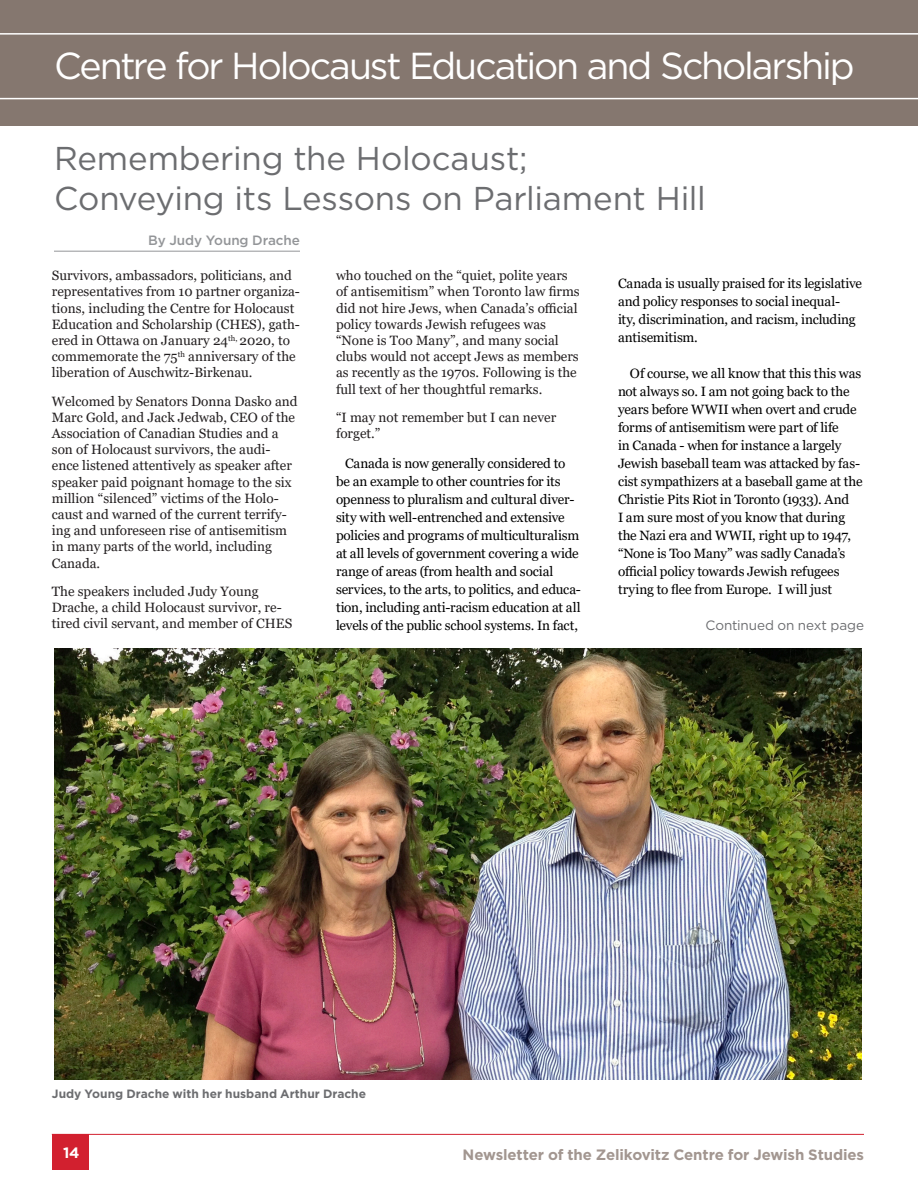
<style>
.page{position:relative;width:918px;height:1188px;background:#fff}
.page>*{position:absolute;margin:0;border:0;box-sizing:border-box;transform-origin:0 0}
.title_GM{font:37.5px "Gotham";letter-spacing:-.055em;color:#fff}
.headline{font:33px/39.6px "Gotham";letter-spacing:-.005em;color:#6c6d70}
.t1{font:700 15px "Gotham";letter-spacing:-.01em;color:#a29690}
.t2{font:700 15px "Gotham";color:#fff}
.t3{font:13.5px/16.2px "Georgia";color:#231f20}
.Normal__Web{font:13.5px/18px "Georgia";letter-spacing:-.01em;color:#000}
.Continue_article{font:13.5px "Gotham";letter-spacing:-.005em;color:#6c6d70}
.By-line{font:500 13.5px "Gotham";letter-spacing:-.005em;color:#939598}
.t4{font:700 12px "Gotham";letter-spacing:.005em;color:#6c6d70}
</style>
<div class="page">
<div style="left:0;top:0;width:918px;height:126px;background:#85776f"></div>
<hr style="left:0;top:98px;width:918px;height:1px;background:#fff">
<hr style="left:0;top:33px;width:918px;height:2px;background:#fff">
<hr style="left:54px;top:251px;width:246px;height:1px;background:#939598">
<img style="left:54px;top:648px;width:808px;height:432px">
<div style="left:52px;top:1134px;width:36px;height:35px;background:#d2202f"></div>
<hr style="left:52px;top:1134px;width:812px;height:1px;background:#d2202f">
<p class="title_GM" style="left:54px;top:41px;width:802px">Centre for Holocaust Education and Scholarship</p>
<p class="headline" style="left:54px;top:138px;width:653px">Remembering the Holocaust;<br>Conveying its Lessons on Parliament Hill</p>
<p class="By-line" style="left:148px;top:231px;width:153px">By Judy Young Drache</p>
<p class="t3" style="left:336px;top:268px;width:245px">who touched on the “quiet, polite years of antisemitism” when Toronto law firms did not hire Jews, when Canada’s official policy towards Jewish refugees was “None is Too Many”, and many social clubs would not accept Jews as members as recently as the 1970s. Following is the full text of her thoughtful remarks.</p>
<p class="t3" style="left:336px;top:409px;width:222px">“I may not remember but I can never forget.”</p>
<p class="Normal__Web" style="left:336px;top:455px;width:246px;text-indent:9px">Canada is now generally considered to be an example to other countries for its openness to pluralism and cultural diver&shy;sity with well-entrenched and extensive policies and programs of multiculturalism at all levels of government covering a wide range of areas (from health and social services, to the arts, to politics, and educa&shy;tion, including anti-racism education at all levels of the public school systems. In fact,</p>
<p class="t3" style="left:52px;top:268px;width:250px">Survivors, ambassadors, politicians, and representatives from 10 partner organiza&shy;tions, including the Centre for Holocaust Education and Scholarship (CHES), gath&shy;ered in Ottawa on January 24<sup>th,</sup> 2020, to commemorate the 75<sup>th</sup> anniversary of the liberation of Auschwitz-Birkenau.</p>
<p class="t3" style="left:52px;top:393px;width:247px">Welcomed by Senators Donna Dasko and Marc Gold, and Jack Jedwab, CEO of the Association of Canadian Studies and a son of Holocaust survivors, the audi&shy;ence listened attentively as speaker after speaker paid poignant homage to the six million “silenced” victims of the Holo&shy;caust and warned of the current terrify&shy;ing and unforeseen rise of antisemitism in many parts of the world, including Canada.</p>
<p class="t3" style="left:52px;top:583px;width:242px">The speakers included Judy Young<br>Drache, a child Holocaust survivor, re&shy;tired civil servant, and member of CHES</p>
<p class="Normal__Web" style="left:618px;top:275px;width:246px">Canada is usually praised for its legislative and policy responses to social inequal-<br>ity, discrimination, and racism, including antisemitism.</p>
<p class="Normal__Web" style="left:618px;top:365px;width:246px;text-indent:12px">Of course, we all know that this this was not always so. I am not going back to the years before WWII when overt and crude forms of antisemitism were part of life<br>in Canada - when for instance a largely Jewish baseball team was attacked by fas&shy;cist sympathizers at a baseball game at the Christie Pits Riot in Toronto (1933). And<br>I am sure most of you know that during the Nazi era and WWII, right up to 1947, “None is Too Many” was sadly Canada’s official policy towards Jewish refugees trying to flee from Europe. I will just</p>
<p class="Continue_article" style="left:706px;top:617px;width:160px">Continued on next page</p>
<p class="t4" style="left:52px;top:1086px;width:316px">Judy Young Drache with her husband Arthur Drache</p>
<p class="t2" style="left:63px;top:1143px;width:18px">14</p>
<p class="t1" style="left:463px;top:1145px;width:403px">Newsletter of the Zelikovitz Centre for Jewish Studies</p>
</div>
